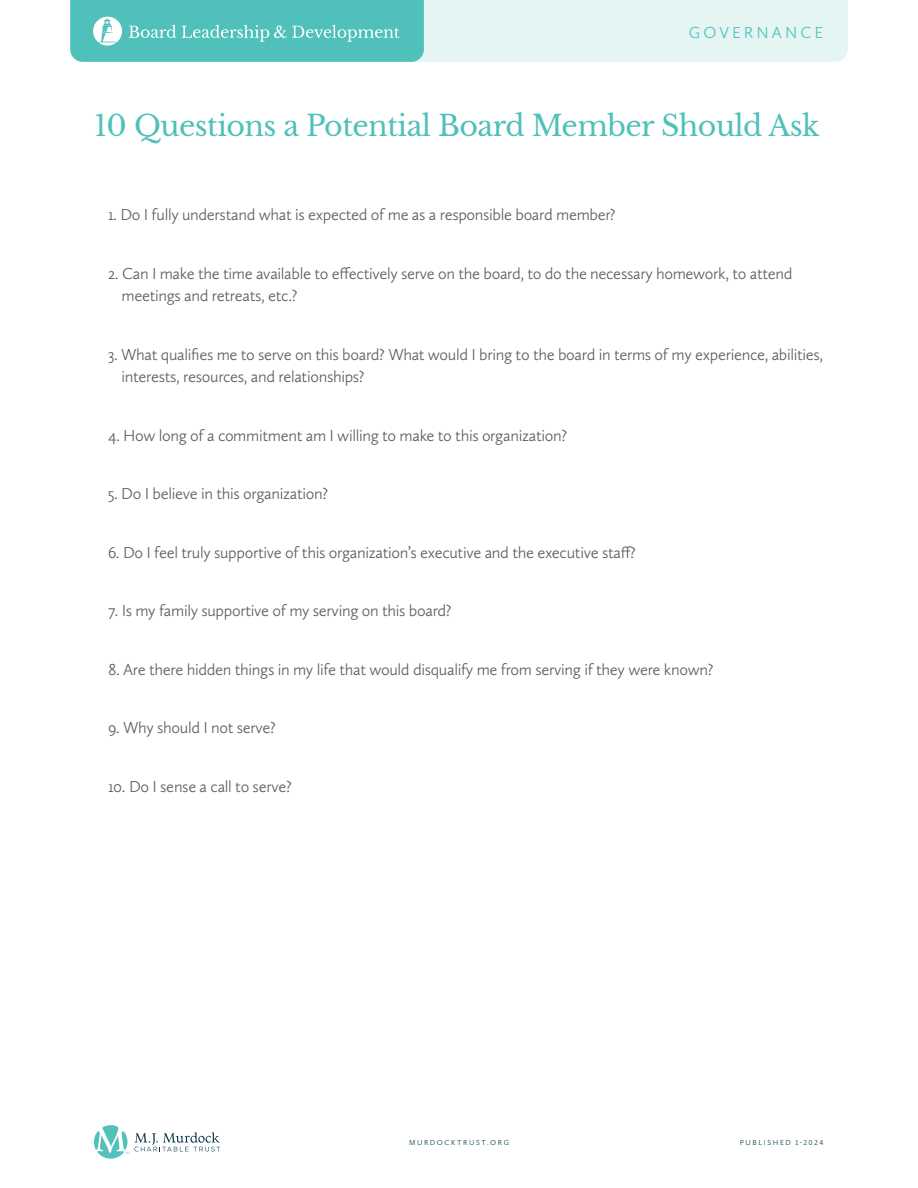
<style>
.page{position:relative;width:918px;height:1188px;background:#fff}
.page>*{position:absolute;margin:0;border:0;box-sizing:border-box;transform-origin:0 0}
.t1{font:28.5px "Libre Baskerville";letter-spacing:-.02em;color:#4fc1ba}
.t2{font:300 16.5px/22.5px "Calluna Sans";letter-spacing:-.02em;color:#5e5e5f}
.t3{font:300 16.5px "Calluna Sans";letter-spacing:.19em;color:#4fc1ba}
.t4{font:300 7.5px "Calluna Sans";letter-spacing:.21em;color:#003a49}
</style>
<div class="page">
<div style="left:424px;top:0;width:424px;height:62px;background:#e4f5f4"></div>
<svg style="left:94px;top:1125px;width:126px;height:34px"></svg>
<svg style="left:70px;top:0;width:354px;height:62px;background:#5bc5be"></svg>
<p class="t3" style="left:689px;top:23px;width:136px">GOVERNANCE</p>
<h1 class="t1" style="left:94px;top:108px;width:727px">10 Questions a Potential Board Member Should Ask</h1>
<p class="t2" style="left:108px;top:203px;width:509px">1. Do I fully understand what is expected of me as a responsible board member?</p>
<p class="t2" style="left:121px;top:262px;width:673px;text-indent:-13px">2. Can I make the time available to effectively serve on the board, to do the necessary homework, to attend meetings and retreats, etc.?</p>
<p class="t2" style="left:121px;top:343px;width:703px;text-indent:-13px">3. What qualifies me to serve on this board? What would I bring to the board in terms of my experience, abilities, interests, resources, and relationships?</p>
<p class="t2" style="left:108px;top:424px;width:461px">4. How long of a commitment am I willing to make to this organization?</p>
<p class="t2" style="left:108px;top:482px;width:222px">5. Do I believe in this organization?</p>
<p class="t2" style="left:108px;top:541px;width:530px">6. Do I feel truly supportive of this organization’s executive and the executive staff?</p>
<p class="t2" style="left:108px;top:599px;width:345px">7. Is my family supportive of my serving on this board?</p>
<p class="t2" style="left:108px;top:658px;width:607px">8. Are there hidden things in my life that would disqualify me from serving if they were known?</p>
<p class="t2" style="left:108px;top:716px;width:169px">9. Why should I not serve?</p>
<p class="t2" style="left:108px;top:775px;width:185px">10. Do I sense a call to serve?</p>
<p class="t4" style="left:409px;top:1138px;width:101px">MURDOCKTRUST.ORG</p>
<p class="t4" style="left:740px;top:1138px;width:85px">PUBLISHED 1-2024</p>
</div>
